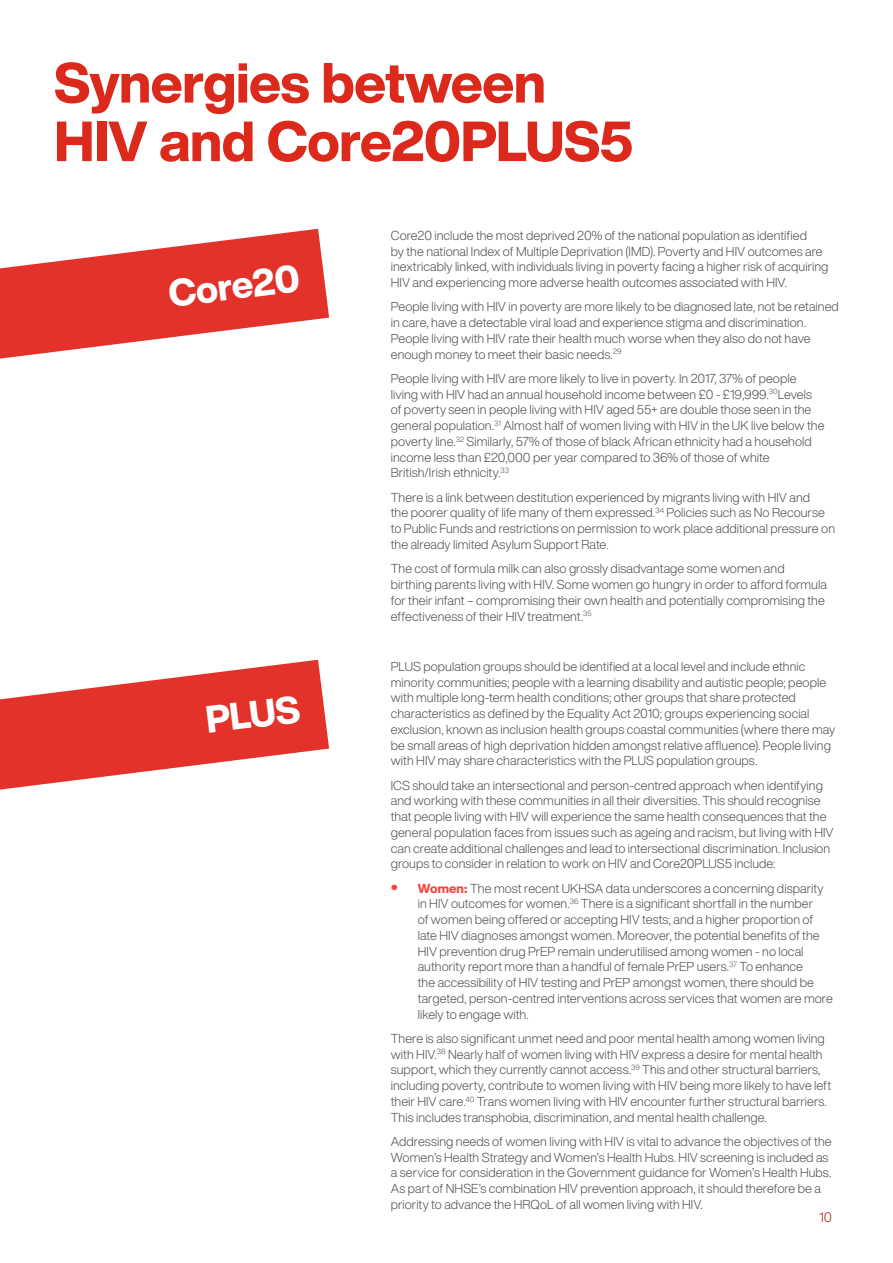
<style>
.page{position:relative;width:893px;height:1263px;background:#fff}
.page>*{position:absolute;margin:0;border:0;box-sizing:border-box;transform-origin:0 0}
.BIG_SUBHEADING{font:800 55.5px/58.5px "Helvetica Now Display";letter-spacing:-.015em;color:#db291c}
.BIG_SUBHEADING-2{font:800 37.5px "Helvetica Now Display";color:#fff}
.t1{font:300 13.5px "Helvetica Now Display";color:#af241c}
.NAT_BODY_TEXT{font:300 12.75px/15.8px "Helvetica Now Display";letter-spacing:.005em;color:#4b5048}
.s1{font-weight:700;font-size:19.5px;color:#f9423a}
.s2{font-weight:800;color:#f9423a}
</style>
<div class="page">
<svg style="left:0;top:660px;width:329px;height:129px"></svg>
<svg style="left:0;top:229px;width:329px;height:130px"></svg>
<p class="BIG_SUBHEADING" style="left:54px;top:54px;width:581px">Synergies between<br>HIV and Core20PLUS5</p>
<p class="BIG_SUBHEADING-2" style="left:166px;top:268px;width:133px;rotate:-7deg">Core20</p>
<p class="BIG_SUBHEADING-2" style="left:203px;top:694px;width:96px;rotate:-7deg">PLUS</p>
<p class="NAT_BODY_TEXT" style="left:391px;top:227px;width:439px">Core20 include the most deprived 20% of the national population as identified<br>by the national Index of Multiple Deprivation (IMD). Poverty and HIV outcomes are inextricably linked, with individuals living in poverty facing a higher risk of acquiring HIV and experiencing more adverse health outcomes associated with HIV.</p>
<p class="NAT_BODY_TEXT" style="left:391px;top:299px;width:450px">People living with HIV in poverty are more likely to be diagnosed late, not be retained in care, have a detectable viral load and experience stigma and discrimination.<br>People living with HIV rate their health much worse when they also do not have enough money to meet their basic needs.<sup>29</sup></p>
<p class="NAT_BODY_TEXT" style="left:391px;top:370px;width:435px">People living with HIV are more likely to live in poverty. In 2017, 37% of people living with HIV had an annual household income between £0 - £19,999.<sup>30</sup>Levels of poverty seen in people living with HIV aged 55+ are double those seen in the general population.<sup>31</sup> Almost half of women living with HIV in the UK live below the poverty line.<sup>32</sup> Similarly, 57% of those of black African ethnicity had a household income less than £20,000 per year compared to 36% of those of white British/Irish ethnicity.<sup>33</sup></p>
<p class="NAT_BODY_TEXT" style="left:391px;top:489px;width:446px">There is a link between destitution experienced by migrants living with HIV and<br>the poorer quality of life many of them expressed.<sup>34</sup> Policies such as No Recourse to Public Funds and restrictions on permission to work place additional pressure on the already limited Asylum Support Rate.</p>
<p class="NAT_BODY_TEXT" style="left:391px;top:561px;width:438px">The cost of formula milk can also grossly disadvantage some women and birthing parents living with HIV. Some women go hungry in order to afford formula for their infant – compromising their own health and potentially compromising the effectiveness of their HIV treatment.<sup>35</sup></p>
<p class="NAT_BODY_TEXT" style="left:391px;top:658px;width:446px">PLUS population groups should be identified at a local level and include ethnic minority communities; people with a learning disability and autistic people; people with multiple long-term health conditions; other groups that share protected characteristics as defined by the Equality Act 2010; groups experiencing social exclusion, known as inclusion health groups coastal communities (where there may be small areas of high deprivation hidden amongst relative affluence). People living with HIV may share characteristics with the PLUS population groups.</p>
<p class="NAT_BODY_TEXT" style="left:391px;top:777px;width:444px">ICS should take an intersectional and person-centred approach when identifying and working with these communities in all their diversities. This should recognise that people living with HIV will experience the same health consequences that the general population faces from issues such as ageing and racism, but living with HIV can create additional challenges and lead to intersectional discrimination. Inclusion groups to consider in relation to work on HIV and Core20PLUS5 include:</p>
<p class="NAT_BODY_TEXT" style="left:418px;top:880px;width:417px;text-indent:-27px"><span class="s1">•</span> <span class="s2">Women:</span> The most recent UKHSA data underscores a concerning disparity in HIV outcomes for women.<sup>36</sup> There is a significant shortfall in the number<br>of women being offered or accepting HIV tests; and a higher proportion of late HIV diagnoses amongst women. Moreover, the potential benefits of the HIV prevention drug PrEP remain underutilised among women - no local authority report more than a handful of female PrEP users.<sup>37</sup> To enhance<br>the accessibility of HIV testing and PrEP amongst women, there should be targeted, person-centred interventions across services that women are more likely to engage with.</p>
<p class="NAT_BODY_TEXT" style="left:391px;top:1030px;width:442px">There is also significant unmet need and poor mental health among women living with HIV.<sup>38</sup> Nearly half of women living with HIV express a desire for mental health support, which they currently cannot access.<sup>39</sup> This and other structural barriers, including poverty, contribute to women living with HIV being more likely to have left their HIV care.<sup>40</sup> Trans women living with HIV encounter further structural barriers.<br>This includes transphobia, discrimination, and mental health challenge.</p>
<p class="NAT_BODY_TEXT" style="left:391px;top:1133px;width:442px">Addressing needs of women living with HIV is vital to advance the objectives of the Women’s Health Strategy and Women’s Health Hubs. HIV screening is included as a service for consideration in the Government guidance for Women’s Health Hubs.<br>As part of NHSE’s combination HIV prevention approach, it should therefore be a priority to advance the HRQoL of all women living with HIV.</p>
<p class="t1" style="left:819px;top:1208px;width:14px">10</p>
</div>
